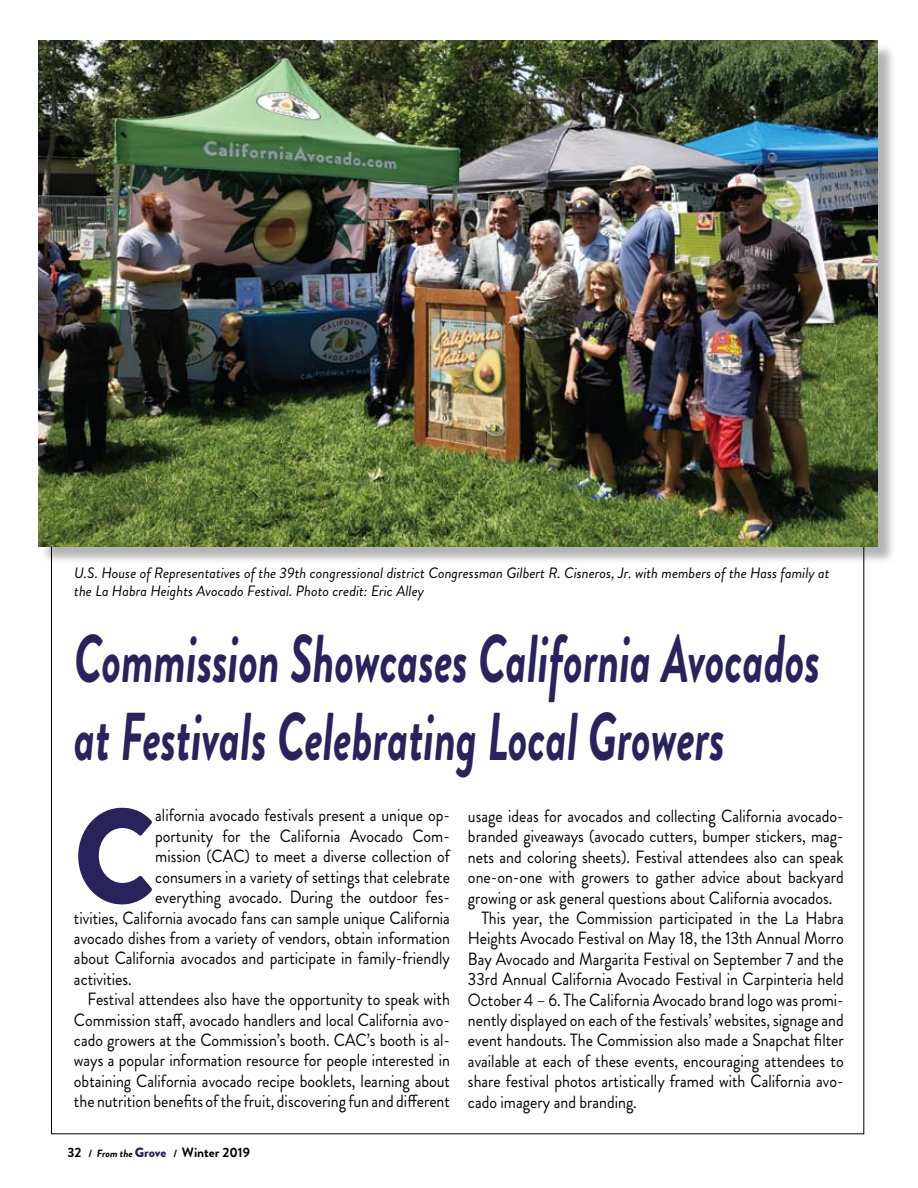
<style>
.page{position:relative;width:918px;height:1188px;background:#fff}
.page>*{position:absolute;margin:0;border:0;box-sizing:border-box;transform-origin:0 0}
.t1{font:900 134.25px "Brandon Grotesque";color:#28245b;scale:.9 1}
.t2{font:italic 700 67.5px/78px "Brandon Grotesque";color:#28245b;scale:.67 1}
.t3{font:17.7px "Brandon Grotesque";color:#000;scale:.9 1}
.t4{font:italic 15px/18px "Brandon Grotesque";color:#000}
.t5{font:700 13.5px "Brandon Grotesque";color:#000}
.s1{font-size:10.5px}
.s2{font-style:italic;font-size:10.5px}
.s3{font-weight:900;color:#28245b}
</style>
<div class="page">
<div style="left:40px;top:43px;width:862px;height:528px;background:#000;opacity:.3"></div>
<img style="left:38px;top:40px;width:840px;height:506px">
<p class="t4" style="left:74px;top:564px;width:757px">U.S. House of Representatives of the 39th congressional district Congressman Gilbert R. Cisneros, Jr. with members of the Hass family at the La Habra Heights Avocado Festival. Photo credit: Eric Alley</p>
<h2 class="t2" style="left:74px;top:620px;width:1115px">Commission Showcases California Avocados at Festivals Celebrating Local Growers</h2>
<h1 class="t1" style="left:74px;top:762px;width:92px">C</h1>
<p class="t3" style="left:155px;top:803px;width:329px">alifornia avocado festivals present a unique op-</p>
<p class="t3" style="left:468px;top:804px;width:419px">usage ideas for avocados and collecting California avocado-</p>
<p class="t3" style="left:468px;top:824px;width:419px">branded giveaways (avocado cutters, bumper stickers, mag-</p>
<p class="t3" style="left:468px;top:844px;width:419px">nets and coloring sheets). Festival attendees also can speak</p>
<p class="t3" style="left:468px;top:865px;width:419px">one-on-one with growers to gather advice about backyard</p>
<p class="t3" style="left:468px;top:885px;width:406px">growing or ask general questions about California avocados.</p>
<p class="t3" style="left:481px;top:906px;width:404px">This year, the Commission participated in the La Habra</p>
<p class="t3" style="left:468px;top:926px;width:419px">Heights Avocado Festival on May 18, the 13th Annual Morro</p>
<p class="t3" style="left:468px;top:947px;width:419px">Bay Avocado and Margarita Festival on September 7 and the</p>
<p class="t3" style="left:468px;top:967px;width:419px">33rd Annual California Avocado Festival in Carpinteria held</p>
<p class="t3" style="left:468px;top:987px;width:419px">October 4 – 6. The California Avocado brand logo was promi-</p>
<p class="t3" style="left:468px;top:1008px;width:419px">nently displayed on each of the festivals’ websites, signage and</p>
<p class="t3" style="left:468px;top:1028px;width:419px">event handouts. The Commission also made a Snapchat filter</p>
<p class="t3" style="left:468px;top:1049px;width:419px">available at each of these events, encouraging attendees to</p>
<p class="t3" style="left:468px;top:1069px;width:419px">share festival photos artistically framed with California avo-</p>
<p class="t3" style="left:468px;top:1089px;width:189px">cado imagery and branding.</p>
<p class="t3" style="left:155px;top:824px;width:329px">portunity for the California Avocado Com-</p>
<p class="t3" style="left:155px;top:844px;width:329px">mission (CAC) to meet a diverse collection of</p>
<p class="t3" style="left:155px;top:864px;width:329px">consumers in a variety of settings that celebrate</p>
<p class="t3" style="left:155px;top:885px;width:329px">everything avocado. During the outdoor fes-</p>
<p class="t3" style="left:74px;top:905px;width:419px">tivities, California avocado fans can sample unique California</p>
<p class="t3" style="left:74px;top:926px;width:419px">avocado dishes from a variety of vendors, obtain information</p>
<p class="t3" style="left:74px;top:946px;width:419px">about California avocados and participate in family-friendly</p>
<p class="t3" style="left:74px;top:966px;width:66px">activities.</p>
<p class="t3" style="left:87px;top:987px;width:404px">Festival attendees also have the opportunity to speak with</p>
<p class="t3" style="left:74px;top:1007px;width:419px">Commission staff, avocado handlers and local California avo-</p>
<p class="t3" style="left:74px;top:1028px;width:419px">cado growers at the Commission’s booth. CAC’s booth is al-</p>
<p class="t3" style="left:74px;top:1048px;width:419px">ways a popular information resource for people interested in</p>
<p class="t3" style="left:74px;top:1069px;width:419px">obtaining California avocado recipe booklets, learning about</p>
<p class="t3" style="left:74px;top:1089px;width:419px">the nutrition benefits of the fruit, discovering fun and different</p>
<p class="t5" style="left:68px;top:1143px;width:184px">32 <span class="s1">/</span> <span class="s2">From the</span> <span class="s3">Grove</span> <span class="s1">/</span> Winter 2019</p>
</div>
